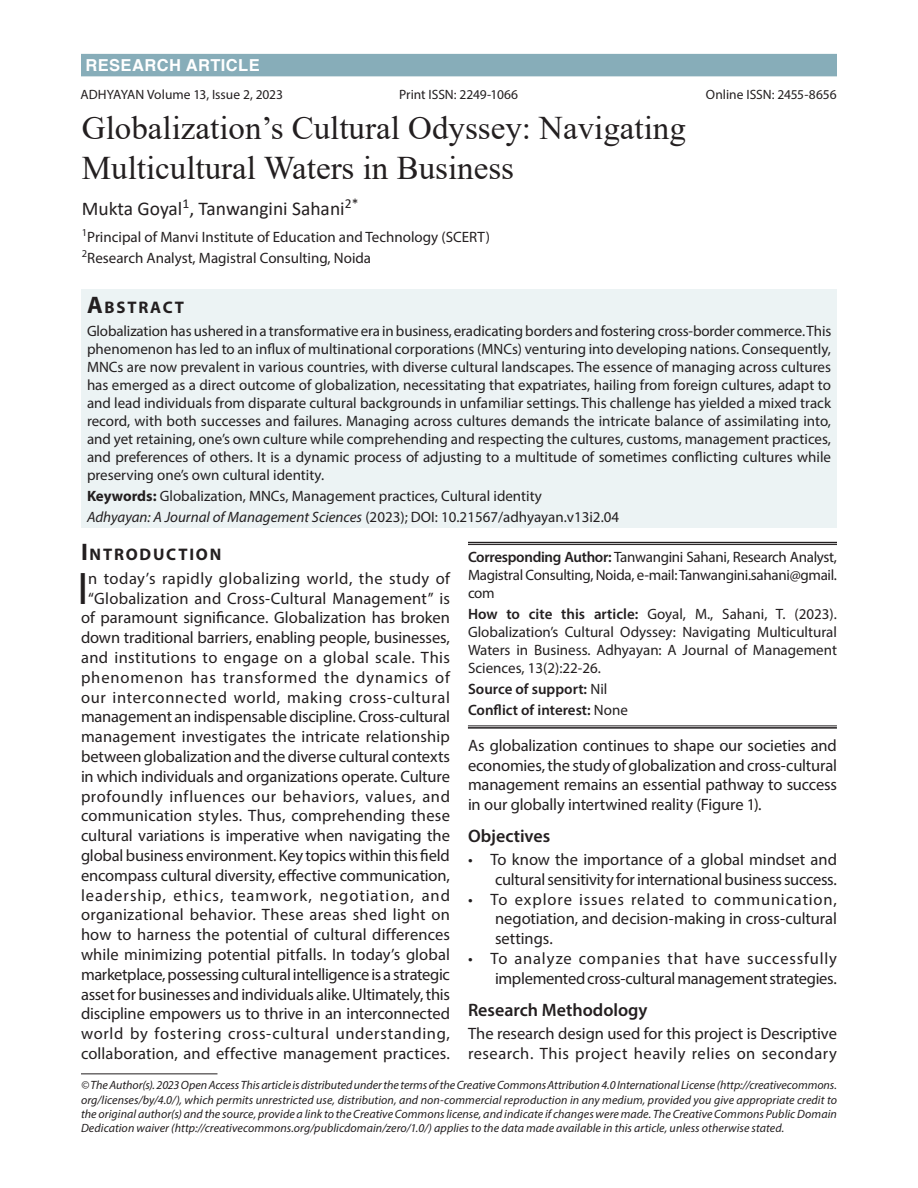
<style>
.page{position:relative;width:918px;height:1188px;background:#fff}
.page>*{position:absolute;margin:0;border:0;box-sizing:border-box;transform-origin:0 0}
.Body_flush{font:45.9px "Myriad Pro";color:#231f20}
.article_head{font:33px/39.6px "Times New Roman";color:#231f20}
.author{font:19.5px "Calibri";color:#231f20}
.B{font:600 18px "Myriad Pro";color:#231f20}
.A{font:700 16.8px "Myriad Pro";letter-spacing:.105em;color:#231f20}
.Body_flush-2{font:16.5px/19.8px "Myriad Pro";color:#231f20;text-align:justify}
.Subject{font:700 16.5px "Helvetica";letter-spacing:.025em;color:#fff}
.Abstract{font:15px/18px "Myriad Pro";color:#231f20;text-align:justify}
.affiliation{font:15px/18px "Myriad Pro";color:#231f20;text-align:justify}
.Abstract-2{font:italic 15px "Myriad Pro";color:#231f20}
.affiliation-2{font:600 15px "Myriad Pro";color:#231f20}
.Body_flush_copy{font:13.5px "Myriad Pro";color:#231f20}
.Bottom_1st_page{font:italic 12px/14.4px "Myriad Pro";letter-spacing:.005em;color:#231f20;text-align:justify}
.s1{font-size:24px}
.s2{font-weight:700}
.s3{font-style:normal}
.s4{font-weight:600}
.s5{font-weight:400}
</style>
<div class="page">
<div style="left:81px;top:289px;width:756px;height:239px;background:#ecf3f4"></div>
<hr style="left:468px;top:542px;width:369px;height:1px;background:#231f20">
<hr style="left:468px;top:544px;width:369px;height:1px;background:#231f20">
<hr style="left:81px;top:1073px;width:137px;height:1px;background:#231f20">
<hr style="left:468px;top:726px;width:369px;height:1px;background:#231f20">
<hr style="left:468px;top:727px;width:369px;height:2px;background:#231f20">
<div style="left:81px;top:54px;width:756px;height:22px;background:#87adb9"></div>
<p class="Subject" style="left:86px;top:52px;width:176px">RESEARCH ARTICLE</p>
<p class="Body_flush_copy" style="left:81px;top:86px;width:204px">ADHYAYAN Volume 13, Issue 2, 2023</p>
<p class="Body_flush_copy" style="left:399px;top:86px;width:121px">Print ISSN: 2249-1066</p>
<p class="Body_flush_copy" style="left:706px;top:86px;width:132px">Online ISSN: 2455-8656</p>
<p class="article_head" style="left:82px;top:107px;width:606px">Globalization’s Cultural Odyssey: Navigating<br>Multicultural Waters in Business</p>
<p class="author" style="left:82px;top:195px;width:278px">Mukta Goyal<sup>1</sup>, Tanwangini Sahani<sup>2*</sup></p>
<p class="affiliation" style="left:82px;top:228px;width:410px"><sup>1</sup>Principal of Manvi Institute of Education and Technology (SCERT)</p>
<p class="affiliation" style="left:82px;top:249px;width:291px"><sup>2</sup>Research Analyst, Magistral Consulting, Noida</p>
<p class="A" style="left:87px;top:298px;width:98px"><span class="s1">A</span>BSTRACT</p>
<p class="Abstract" style="left:87px;top:321px;width:746px">Globalization has ushered in a transformative era in business, eradicating borders and fostering cross-border commerce. This phenomenon has led to an influx of multinational corporations (MNCs) venturing into developing nations. Consequently, MNCs are now prevalent in various countries, with diverse cultural landscapes. The essence of managing across cultures has emerged as a direct outcome of globalization, necessitating that expatriates, hailing from foreign cultures, adapt to and lead individuals from disparate cultural backgrounds in unfamiliar settings. This challenge has yielded a mixed track record, with both successes and failures. Managing across cultures demands the intricate balance of assimilating into, and yet retaining, one’s own culture while comprehending and respecting the cultures, customs, management practices, and preferences of others. It is a dynamic process of adjusting to a multitude of sometimes conflicting cultures while preserving one’s own cultural identity.</p>
<p class="Abstract" style="left:87px;top:486px;width:456px"><span class="s2">Keywords:</span> Globalization, MNCs, Management practices, Cultural identity</p>
<p class="Abstract-2" style="left:87px;top:507px;width:534px">Adhyayan: A Journal of Management Sciences <span class="s3">(2023); DOI: 10.21567/adhyayan.v13i2.04</span></p>
<p class="A" style="left:81px;top:545px;width:142px"><span class="s1">I</span>NTRODUCTION</p>
<p class="Body_flush" style="left:78px;top:560px;width:12px">I</p>
<p class="Body_flush-2" style="left:81px;top:568px;width:371px;text-align:center">n today’s rapidly globalizing world, the study of “Globalization and Cross-Cultural Management” is of paramount significance. Globalization has broken down traditional barriers, enabling people, businesses, and institutions to engage on a global scale. This phenomenon has transformed the dynamics of our interconnected world, making cross-cultural management an indispensable discipline. Cross-cultural management investigates the intricate relationship between globalization and the diverse cultural contexts in which individuals and organizations operate. Culture profoundly influences our behaviors, values, and communication styles. Thus, comprehending these cultural variations is imperative when navigating the global business environment. Key topics within this field encompass cultural diversity, effective communication, leadership, ethics, teamwork, negotiation, and organizational behavior. These areas shed light on how to harness the potential of cultural differences while minimizing potential pitfalls. In today’s global marketplace, possessing cultural intelligence is a strategic asset for businesses and individuals alike. Ultimately, this discipline empowers us to thrive in an interconnected world by fostering cross-cultural understanding, collaboration, and effective management practices.</p>
<p class="affiliation" style="left:468px;top:548px;width:371px"><span class="s4">Corresponding Author:</span> Tanwangini Sahani, Research Analyst, Magistral Consulting, Noida, e-mail: Tanwangini.sahani@gmail. com</p>
<p class="affiliation" style="left:468px;top:605px;width:371px"><span class="s4">How to cite this article:</span> Goyal, M., Sahani, T. (2023).<br>Globalization’s Cultural Odyssey: Navigating Multicultural Waters in Business. Adhyayan: A Journal of Management Sciences, 13(2):22-26.</p>
<p class="affiliation-2" style="left:468px;top:680px;width:141px">Source of support: <span class="s5">Nil</span></p>
<p class="affiliation-2" style="left:468px;top:701px;width:161px">Conflict of interest: <span class="s5">None</span></p>
<p class="Body_flush-2" style="left:468px;top:735px;width:370px">As globalization continues to shape our societies and economies, the study of globalization and cross-cultural management remains an essential pathway to success in our globally intertwined reality (Figure 1).</p>
<p class="B" style="left:468px;top:825px;width:84px">Objectives</p>
<p class="Body_flush-2" style="left:468px;top:849px;width:371px;text-align:right">• To know the importance of a global mindset and cultural sensitivity for international business success.</p>
<p class="Body_flush-2" style="left:495px;top:889px;width:344px;text-indent:-27px">• To explore issues related to communication, negotiation, and decision-making in cross-cultural settings.</p>
<p class="Body_flush-2" style="left:468px;top:948px;width:370px;text-align:right">• To analyze companies that have successfully implemented cross-cultural management strategies.</p>
<p class="B" style="left:468px;top:998px;width:181px">Research Methodology</p>
<p class="Body_flush-2" style="left:468px;top:1023px;width:370px">The research design used for this project is Descriptive research. This project heavily relies on secondary</p>
<p class="Bottom_1st_page" style="left:81px;top:1078px;width:757px">© The Author(s). 2023 Open Access This article is distributed under the terms of the Creative Commons Attribution 4.0 International License (http://creativecommons. org/licenses/by/4.0/), which permits unrestricted use, distribution, and non-commercial reproduction in any medium, provided you give appropriate credit to the original author(s) and the source, provide a link to the Creative Commons license, and indicate if changes were made. The Creative Commons Public Domain Dedication waiver (http://creativecommons.org/publicdomain/zero/1.0/) applies to the data made available in this article, unless otherwise stated.</p>
</div>
